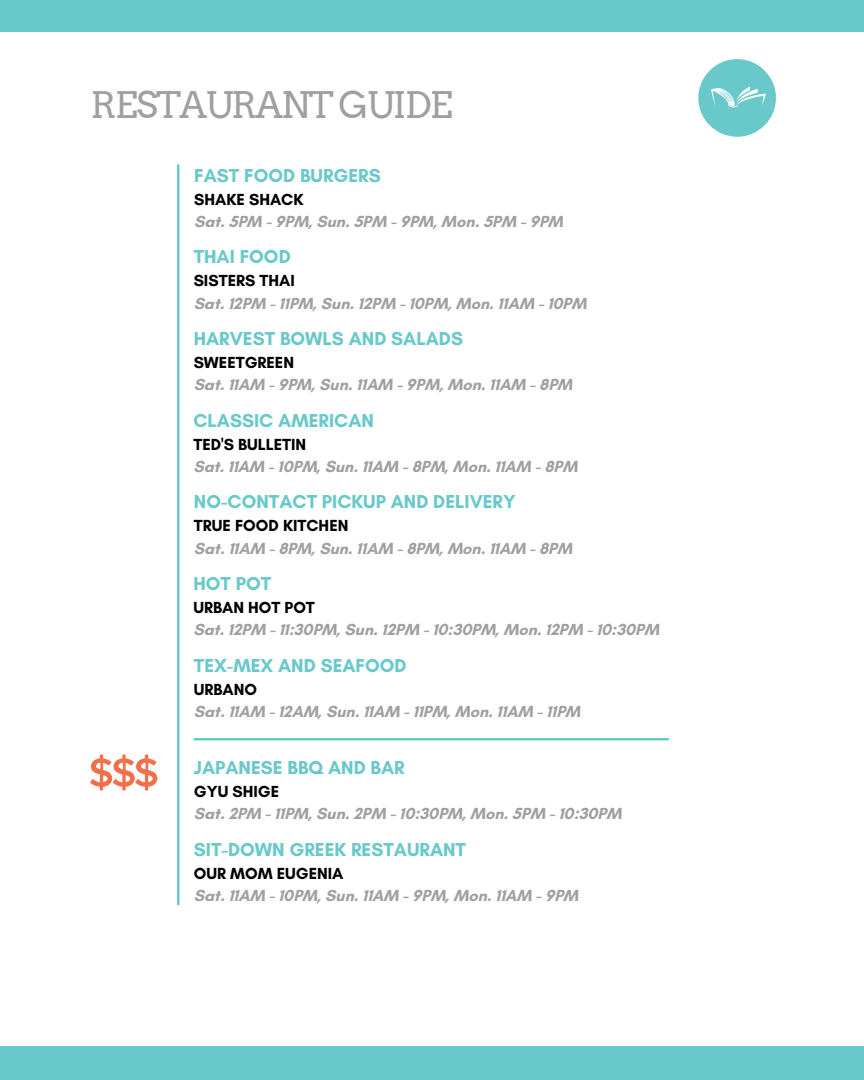
<style>
.page{position:relative;width:864px;height:1080px;background:#fff}
.page>*{position:absolute;margin:0;border:0;box-sizing:border-box;transform-origin:0 0}
.t1{font:36.6px "Arvo";letter-spacing:-.05em;color:#9fa0a0}
.t2{font:700 19.05px "Glacial Indifference";color:#69c9ca}
.t3{font:700 16.35px "Glacial Indifference";color:#9fa0a0}
.t4{font:700 16.35px "Glacial Indifference";color:#000}
</style>
<div class="page">
<div style="left:698px;top:59px;width:78px;height:78px;background:#69c9ca;border-radius:50%"></div>
<div style="left:0;top:1047px;width:864px;height:33px;background:#69c9ca"></div>
<div style="left:0;top:0;width:864px;height:32px;background:#69c9ca"></div>
<hr style="left:177px;top:165px;width:2px;height:739px;background:#69c9ca">
<svg style="left:90px;top:755px;width:67px;height:35px"></svg>
<hr style="left:195px;top:738px;width:473px;height:2px;background:#69c9ca">
<svg style="left:711px;top:87px;width:55px;height:21px"></svg>
<h1 class="t1" style="left:91px;top:83px;width:364px">RESTAURANT GUIDE</h1>
<p class="t2" style="left:194px;top:164px;width:188px">FAST FOOD BURGERS</p>
<p class="t4" style="left:194px;top:189px;width:111px">SHAKE SHACK</p>
<p class="t3" style="left:194px;top:212px;width:370px">Sat. 5PM - 9PM, Sun. 5PM - 9PM, Mon. 5PM - 9PM</p>
<p class="t2" style="left:194px;top:245px;width:99px">THAI FOOD</p>
<p class="t4" style="left:194px;top:271px;width:103px">SISTERS THAI</p>
<p class="t3" style="left:194px;top:293px;width:394px">Sat. 12PM - 11PM, Sun. 12PM - 10PM, Mon. 11AM - 10PM</p>
<p class="t2" style="left:194px;top:327px;width:271px">HARVEST BOWLS AND SALADS</p>
<p class="t4" style="left:194px;top:352px;width:102px">SWEETGREEN</p>
<p class="t3" style="left:194px;top:375px;width:380px">Sat. 11AM - 9PM, Sun. 11AM - 9PM, Mon. 11AM - 8PM</p>
<p class="t2" style="left:193px;top:408px;width:182px">CLASSIC AMERICAN</p>
<p class="t4" style="left:193px;top:434px;width:114px">TED'S BULLETIN</p>
<p class="t3" style="left:193px;top:456px;width:385px">Sat. 11AM - 10PM, Sun. 11AM - 8PM, Mon. 11AM - 8PM</p>
<p class="t2" style="left:194px;top:490px;width:323px">NO-CONTACT PICKUP AND DELIVERY</p>
<p class="t4" style="left:194px;top:516px;width:156px">TRUE FOOD KITCHEN</p>
<p class="t3" style="left:194px;top:538px;width:380px">Sat. 11AM - 8PM, Sun. 11AM - 8PM, Mon. 11AM - 8PM</p>
<p class="t2" style="left:193px;top:572px;width:79px">HOT POT</p>
<p class="t4" style="left:193px;top:597px;width:123px">URBAN HOT POT</p>
<p class="t3" style="left:193px;top:620px;width:467px">Sat. 12PM - 11:30PM, Sun. 12PM - 10:30PM, Mon. 12PM - 10:30PM</p>
<p class="t2" style="left:194px;top:653px;width:214px">TEX-MEX AND SEAFOOD</p>
<p class="t4" style="left:194px;top:679px;width:65px">URBANO</p>
<p class="t3" style="left:194px;top:701px;width:388px">Sat. 11AM - 12AM, Sun. 11AM - 11PM, Mon. 11AM - 11PM</p>
<p class="t2" style="left:194px;top:756px;width:212px">JAPANESE BBQ AND BAR</p>
<p class="t4" style="left:194px;top:781px;width:87px">GYU SHIGE</p>
<p class="t3" style="left:194px;top:804px;width:429px">Sat. 2PM - 11PM, Sun. 2PM - 10:30PM, Mon. 5PM - 10:30PM</p>
<p class="t2" style="left:194px;top:837px;width:274px">SIT-DOWN GREEK RESTAURANT</p>
<p class="t4" style="left:194px;top:863px;width:151px">OUR MOM EUGENIA</p>
<p class="t3" style="left:194px;top:885px;width:386px">Sat. 11AM - 10PM, Sun. 11AM - 9PM, Mon. 11AM - 9PM</p>
</div>
